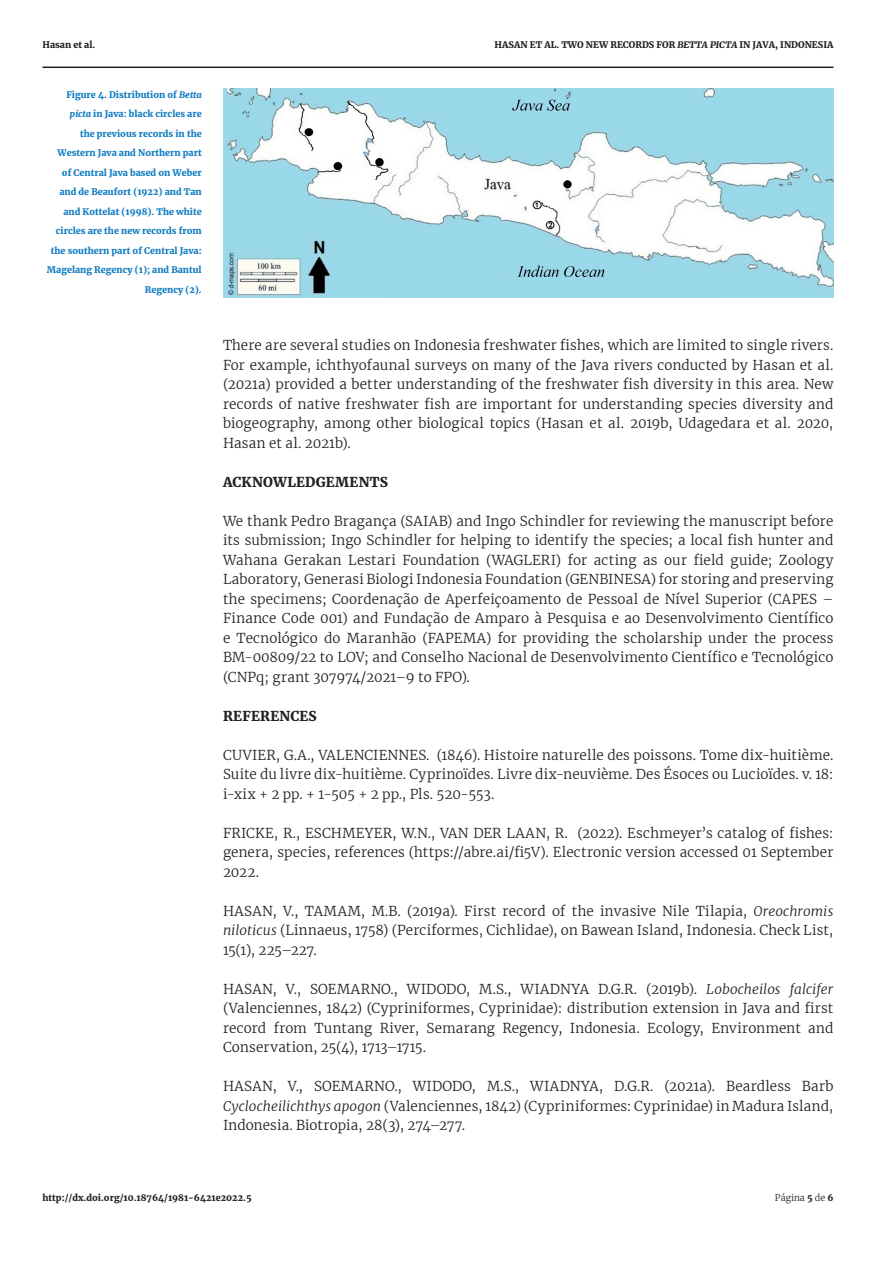
<style>
.page{position:relative;width:893px;height:1263px;background:#fff}
.page>*{position:absolute;margin:0;border:0;box-sizing:border-box;transform-origin:0 0}
.Texto_Padrão{font:300 13.5px/19.5px "Merriweather";letter-spacing:.01em;color:#231f20;text-align:justify}
.Texto_Padrão-2{font:900 13.5px "Merriweather";letter-spacing:.015em;color:#231f20}
.TextoLegendaAzul{font:900 9px/19.5px "Merriweather";color:#107bc1;text-align:right}
.t1{font:900 9px "Merriweather";color:#231f20}
.t2{font:300 9px "Merriweather";color:#231f20}
.s1{font-style:italic}
.s2{font-weight:900}
</style>
<div class="page">
<hr style="left:43px;top:67px;width:790px;height:1px;background:#231f20">
<img style="left:223px;top:89px;width:610px;height:209px">
<p class="t1" style="left:43px;top:39px;width:54px">Hasan et al.</p>
<p class="TextoLegendaAzul" style="left:47px;top:84px;width:156px">Figure 4. Distribution of <span class="s1">Betta picta</span> in Java: black circles are<br>the previous records in the<br>Western Java and Northern part of Central Java based on Weber and de Beaufort (1922) and Tan and Kottelat (1998). The white circles are the new records from the southern part of Central Java:<br>Magelang Regency (1); and Bantul<br>Regency (2).</p>
<p class="t1" style="left:495px;top:39px;width:340px">HASAN ET AL. TWO NEW RECORDS FOR <span class="s1">BETTA PICTA</span> IN JAVA, INDONESIA</p>
<p class="Texto_Padrão" style="left:223px;top:335px;width:612px">There are several studies on Indonesia freshwater fishes, which are limited to single rivers.<br>For example, ichthyofaunal surveys on many of the Java rivers conducted by Hasan et al. (2021a) provided a better understanding of the freshwater fish diversity in this area. New records of native freshwater fish are important for understanding species diversity and biogeography, among other biological topics (Hasan et al. 2019b, Udagedara et al. 2020, Hasan et al. 2021b).</p>
<p class="Texto_Padrão-2" style="left:223px;top:472px;width:166px">ACKNOWLEDGEMENTS</p>
<p class="Texto_Padrão" style="left:223px;top:511px;width:612px">We thank Pedro Bragança (SAIAB) and Ingo Schindler for reviewing the manuscript before its submission; Ingo Schindler for helping to identify the species; a local fish hunter and Wahana Gerakan Lestari Foundation (WAGLERI) for acting as our field guide; Zoology Laboratory, Generasi Biologi Indonesia Foundation (GENBINESA) for storing and preserving the specimens; Coordenação de Aperfeiçoamento de Pessoal de Nível Superior (CAPES – Finance Code 001) and Fundação de Amparo à Pesquisa e ao Desenvolvimento Científico e Tecnológico do Maranhão (FAPEMA) for providing the scholarship under the process BM-00809/22 to LOV; and Conselho Nacional de Desenvolvimento Científico e Tecnológico (CNPq; grant 307974/2021–9 to FPO).</p>
<p class="Texto_Padrão-2" style="left:223px;top:706px;width:95px">REFERENCES</p>
<p class="Texto_Padrão" style="left:223px;top:745px;width:612px">CUVIER, G.A., VALENCIENNES. (1846). Histoire naturelle des poissons. Tome dix-huitième.<br>Suite du livre dix-huitième. Cyprinoïdes. Livre dix-neuvième. Des Ésoces ou Lucioïdes. v. 18: i-xix + 2 pp. + 1-505 + 2 pp., Pls. 520-553.</p>
<p class="Texto_Padrão" style="left:223px;top:823px;width:612px">FRICKE, R., ESCHMEYER, W.N., VAN DER LAAN, R. (2022). Eschmeyer’s catalog of fishes: genera, species, references (https://abre.ai/fi5V). Electronic version accessed 01 September 2022.</p>
<p class="Texto_Padrão" style="left:223px;top:901px;width:612px">HASAN, V., TAMAM, M.B. (2019a). First record of the invasive Nile Tilapia, <span class="s1">Oreochromis niloticus</span> (Linnaeus, 1758) (Perciformes, Cichlidae), on Bawean Island, Indonesia. Check List, 15(1), 225–227.</p>
<p class="Texto_Padrão" style="left:223px;top:979px;width:612px">HASAN, V., SOEMARNO., WIDODO, M.S., WIADNYA D.G.R. (2019b). <span class="s1">Lobocheilos falcifer </span>(Valenciennes, 1842) (Cypriniformes, Cyprinidae): distribution extension in Java and first record from Tuntang River, Semarang Regency, Indonesia. Ecology, Environment and Conservation, 25(4), 1713–1715.</p>
<p class="Texto_Padrão" style="left:223px;top:1076px;width:612px">HASAN, V., SOEMARNO., WIDODO, M.S., WIADNYA, D.G.R. (2021a). Beardless Barb <span class="s1">Cyclocheilichthys apogon</span> (Valenciennes, 1842) (Cypriniformes: Cyprinidae) in Madura Island, Indonesia. Biotropia, 28(3), 274–277.</p>
<p class="t1" style="left:43px;top:1192px;width:211px">http://dx.doi.org/10.18764/1981-6421e2022.5</p>
<p class="t2" style="left:775px;top:1192px;width:60px">Página <span class="s2">5</span> de <span class="s2">6</span></p>
</div>
